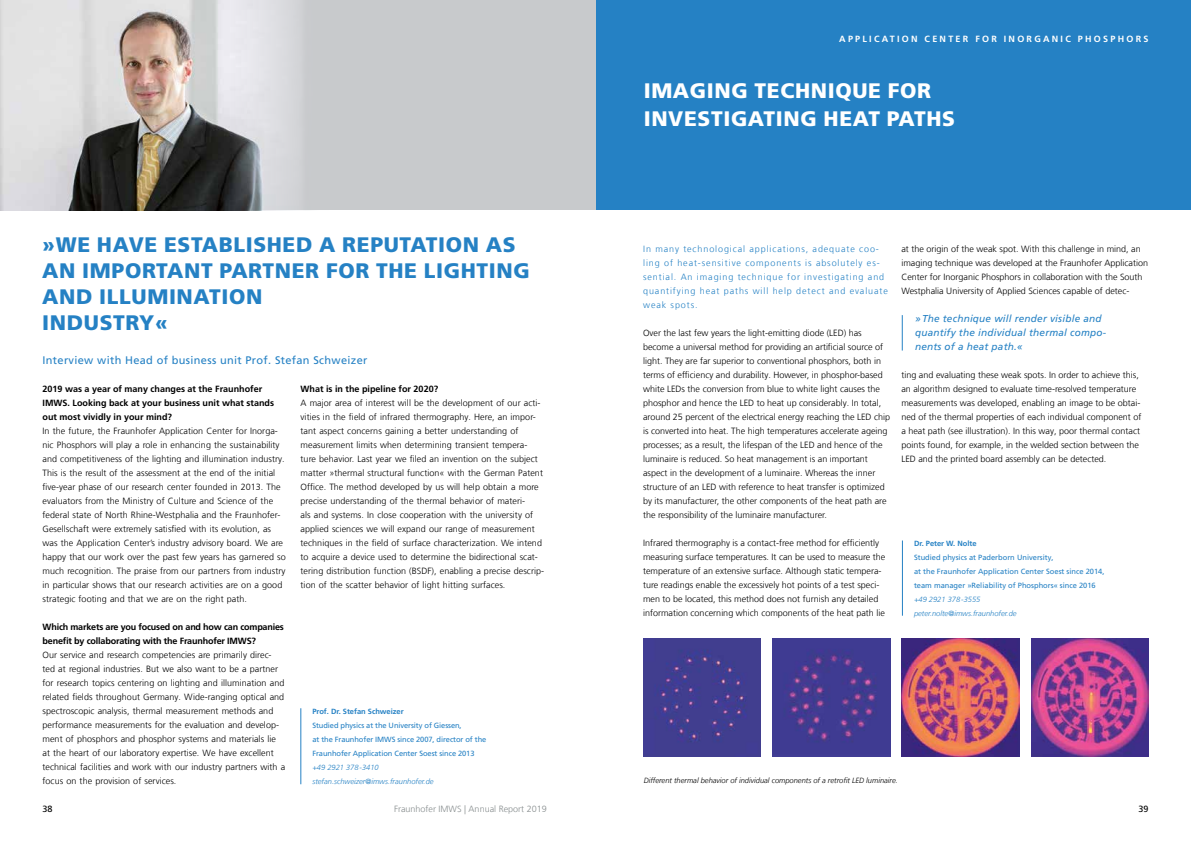
<style>
.page{position:relative;width:1191px;height:842px;background:#fff}
.page>*{position:absolute;margin:0;border:0;box-sizing:border-box;transform-origin:0 0}
.t1{font:900 21px/26px "Frutiger LT Com";letter-spacing:.03em;color:#2581c4}
.t2{font:900 21px/28px "Frutiger LT Com";letter-spacing:.03em;color:#fff}
.t3{font:11px "Frutiger LT Com";letter-spacing:.03em;color:#2581c4}
.t4{font:italic 10px/14px "Frutiger LT Com";letter-spacing:.02em;color:#2581c4}
.t5{font:300 9px/14px "Frutiger LT Com";letter-spacing:.005em;color:#000}
.t6{font:300 9px/14px "Frutiger LT Com";letter-spacing:.1em;color:#2581c4}
.t7{font:700 9px/14px "Frutiger LT Com";color:#000}
.t8{font:700 9px/14px "Frutiger LT Com";letter-spacing:-.02em;color:#000}
.t9{font:700 9px "Frutiger LT Com";letter-spacing:.25em;color:#fff}
.t10{font:300 9px "Frutiger LT Com";color:#868c8d}
.t11{font:9px "Frutiger LT Com";color:#000}
.t12{font:7.5px/14px "Frutiger LT Com";color:#2581c4}
.t13{font:italic 300 7.5px/14px "Frutiger LT Com";color:#2581c4}
.t14{font:italic 300 7.5px "Frutiger LT Com";color:#000}
.t15{font:700 7.5px "Frutiger LT Com";color:#2581c4}
</style>
<div class="page">
<div style="left:595px;top:0;width:596px;height:210px;background:#2581c4"></div>
<div style="left:0;top:0;width:595px;height:210px;background:#c8cacc"></div>
<img style="left:0;top:0;width:300px;height:211px">
<hr style="left:300px;top:708px;width:1px;height:76px;background:#2581c4">
<hr style="left:902px;top:540px;width:1px;height:76px;background:#2581c4">
<img style="left:643px;top:639px;width:118px;height:117px">
<img style="left:772px;top:639px;width:118px;height:117px">
<img style="left:901px;top:639px;width:118px;height:117px">
<img style="left:1031px;top:639px;width:117px;height:117px">
<hr style="left:901px;top:315px;width:1px;height:36px;background:#2581c4">
<p class="t9" style="left:839px;top:34px;width:311px">APPLICATION CENTER FOR INORGANIC PHOSPHORS</p>
<h1 class="t1" style="left:42px;top:232px;width:489px">»WE HAVE ESTABLISHED A REPUTATION AS<br>AN IMPORTANT PARTNER FOR THE LIGHTING<br>AND ILLUMINATION<br>INDUSTRY«</h1>
<p class="t3" style="left:43px;top:354px;width:326px">Interview with Head of business unit Prof. Stefan Schweizer</p>
<p class="t7" style="left:43px;top:382px;width:233px">2019 was a year of many changes at the Fraunhofer<br>IMWS. Looking back at your business unit what stands out most vividly in your mind?</p>
<p class="t5" style="left:43px;top:424px;width:245px">In the future, the Fraunhofer Application Center for Inorga&shy;nic Phosphors will play a role in enhancing the sustainability and competitiveness of the lighting and illumination industry.<br>This is the result of the assessment at the end of the initial five-year phase of our research center founded in 2013. The evaluators from the Ministry of Culture and Science of the federal state of North Rhine-Westphalia and the Fraunhofer-Gesellschaft were extremely satisfied with its evolution, as was the Application Center’s industry advisory board. We are happy that our work over the past few years has garnered so much recognition. The praise from our partners from industry in particular shows that our research activities are on a good strategic footing and that we are on the right path.</p>
<p class="t8" style="left:43px;top:620px;width:243px">Which markets are you focused on and how can companies benefit by collaborating with the Fraunhofer IMWS?</p>
<p class="t5" style="left:43px;top:648px;width:244px">Our service and research competencies are primarily direc&shy;ted at regional industries. But we also want to be a partner for research topics centering on lighting and illumination and related fields throughout Germany. Wide-ranging optical and spectroscopic analysis, thermal measurement methods and performance measurements for the evaluation and develop&shy;ment of phosphors and phosphor systems and materials lie at the heart of our laboratory expertise. We have excellent technical facilities and work with our industry partners with a focus on the provision of services.</p>
<p class="t7" style="left:300px;top:382px;width:139px">What is in the pipeline for 2020?</p>
<p class="t5" style="left:300px;top:396px;width:245px">A major area of interest will be the development of our acti&shy;vities in the field of infrared thermography. Here, an impor&shy;tant aspect concerns gaining a better understanding of measurement limits when determining transient tempera&shy;ture behavior. Last year we filed an invention on the subject matter »thermal structural function« with the German Patent Office. The method developed by us will help obtain a more precise understanding of the thermal behavior of materi-<br>als and systems. In close cooperation with the university of applied sciences we will expand our range of measurement techniques in the field of surface characterization. We intend to acquire a device used to determine the bidirectional scat&shy;tering distribution function (BSDF), enabling a precise descrip&shy;tion of the scatter behavior of light hitting surfaces.</p>
<p class="t15" style="left:312px;top:707px;width:93px">Prof. Dr. Stefan Schweizer</p>
<p class="t12" style="left:312px;top:718px;width:175px">Studied physics at the University of Giessen,<br>at the Fraunhofer IMWS since 2007, director of the<br>Fraunhofer Application Center Soest since 2013</p>
<p class="t13" style="left:312px;top:760px;width:123px">+49 2921 378-3410 stefan.schweizer@imws.fraunhofer.de</p>
<h1 class="t2" style="left:643px;top:77px;width:313px">IMAGING TECHNIQUE FOR<br>INVESTIGATING HEAT PATHS</h1>
<p class="t6" style="left:643px;top:242px;width:246px">In many technological applications, adequate coo&shy;ling of heat-sensitive components is absolutely es&shy;sential. An imaging technique for investigating and quantifying heat paths will help detect and evaluate weak spots.</p>
<p class="t5" style="left:643px;top:326px;width:248px">Over the last few years the light-emitting diode (LED) has become a universal method for providing an artificial source of light. They are far superior to conventional phosphors, both in terms of efficiency and durability. However, in phosphor-based white LEDs the conversion from blue to white light causes the phosphor and hence the LED to heat up considerably. In total, around 25 percent of the electrical energy reaching the LED chip is converted into heat. The high temperatures accelerate ageing processes; as a result, the lifespan of the LED and hence of the luminaire is reduced. So heat management is an important aspect in the development of a luminaire. Whereas the inner structure of an LED with reference to heat transfer is optimized by its manufacturer, the other components of the heat path are the responsibility of the luminaire manufacturer.</p>
<p class="t5" style="left:643px;top:536px;width:244px">Infrared thermography is a contact-free method for efficiently measuring surface temperatures. It can be used to measure the temperature of an extensive surface. Although static tempera&shy;ture readings enable the excessively hot points of a test speci&shy;men to be located, this method does not furnish any detailed information concerning which components of the heat path lie</p>
<p class="t5" style="left:901px;top:242px;width:248px">at the origin of the weak spot. With this challenge in mind, an imaging technique was developed at the Fraunhofer Application Center for Inorganic Phosphors in collaboration with the South Westphalia University of Applied Sciences capable of detec-</p>
<p class="t4" style="left:915px;top:312px;width:193px">» The technique will render visible and quantify the individual thermal compo&shy;nents of a heat path.«</p>
<p class="t5" style="left:901px;top:368px;width:241px">ting and evaluating these weak spots. In order to achieve this, an algorithm designed to evaluate time-resolved temperature measurements was developed, enabling an image to be obtai&shy;ned of the thermal properties of each individual component of a heat path (see illustration). In this way, poor thermal contact points found, for example, in the welded section between the LED and the printed board assembly can be detected.</p>
<p class="t15" style="left:914px;top:539px;width:64px">Dr. Peter W. Nolte</p>
<p class="t12" style="left:914px;top:550px;width:192px">Studied physics at Paderborn University,<br>at the Fraunhofer Application Center Soest since 2014, team manager »Reliability of Phosphors« since 2016</p>
<p class="t13" style="left:914px;top:592px;width:104px">+49 2921 378-3555 peter.nolte@imws.fraunhofer.de</p>
<p class="t14" style="left:643px;top:776px;width:256px">Different thermal behavior of individual components of a retrofit LED luminaire.</p>
<p class="t10" style="left:394px;top:804px;width:154px">Fraunhofer IMWS | Annual Report 2019</p>
<p class="t11" style="left:43px;top:804px;width:12px">38</p>
<p class="t11" style="left:1138px;top:804px;width:12px">39</p>
</div>
